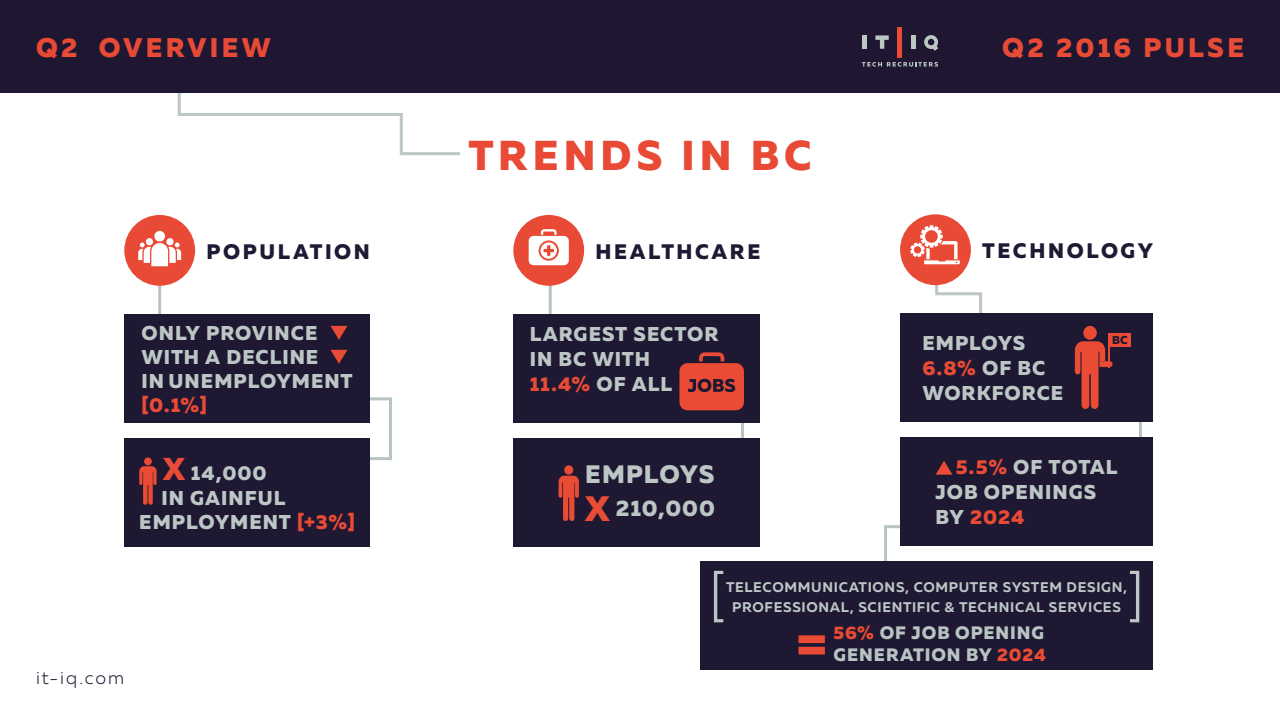
<style>
.page{position:relative;width:1280px;height:720px;background:#fff}
.page>*{position:absolute;margin:0;border:0;box-sizing:border-box;transform-origin:0 0}
.t1{font:800 41.8px "Muller";letter-spacing:.115em;color:#e84a36}
.Header_Descriptor{font:800 35.3px "Muller";color:#e94b36}
.Header_Descriptor-2{font:800 31.6px "Muller";color:#e94b36}
.t2{font:800 26.9px "Muller";letter-spacing:.12em;color:#e84a36}
.t3{font:800 25.2px "Muller";letter-spacing:.04em;color:#bcc7c5}
.t4{font:800 22.4px "Muller";letter-spacing:.045em;color:#bcc7c5}
.t5{font:800 21px "Muller";letter-spacing:.125em;color:#201933}
.t6{font:800 20px/25px "Muller";letter-spacing:.045em;color:#bcc7c5}
.t7{font:800 20px "Muller";color:#e94b35}
.t8{font:800 18px/22px "Muller";letter-spacing:.05em;color:#b8c4c2}
.t9{font:300 18px "Muller";letter-spacing:.11em;color:#221c34}
.t10{font:700 14px/20px "Muller";letter-spacing:.05em;color:#bcc7c5;text-align:center}
.t11{font:800 11.5px "Muller";color:#1f1833}
.s1{color:#e94b35}
</style>
<div class="page">
<svg style="left:177px;top:93px;width:283px;height:63px"></svg>
<svg style="left:883px;top:525px;width:26px;height:37px"></svg>
<svg style="left:360px;top:397px;width:32px;height:63px"></svg>
<hr style="left:158px;top:285px;width:3px;height:29px;background:#b8c4c2">
<hr style="left:549px;top:285px;width:3px;height:29px;background:#b8c4c2">
<hr style="left:741px;top:414px;width:3px;height:30px;background:#b8c4c2">
<hr style="left:1139px;top:413px;width:3px;height:29px;background:#b8c4c2">
<svg style="left:934px;top:282px;width:48px;height:31px"></svg>
<div style="left:0;top:0;width:1280px;height:93px;background:#1f1732"></div>
<hr style="left:898px;top:27px;width:4px;height:31px;background:#e94b36">
<div style="left:862px;top:35px;width:5px;height:14px;background:#bcc7c5"></div>
<hr style="left:911px;top:35px;width:4px;height:14px;background:#bcc7c5">
<svg style="left:875px;top:35px;width:14px;height:14px"></svg>
<svg style="left:862px;top:62px;width:76px;height:5px"></svg>
<svg style="left:924px;top:35px;width:14px;height:16px"></svg>
<div style="left:513px;top:215px;width:71px;height:71px;background:#e84a36;border-radius:50%"></div>
<svg style="left:529px;top:229px;width:40px;height:36px"></svg>
<div style="left:513px;top:438px;width:247px;height:108px;background:#1f1833"></div>
<div style="left:564px;top:465px;width:9px;height:10px;background:#e84c35;border-radius:50%"></div>
<svg style="left:559px;top:476px;width:20px;height:45px"></svg>
<div style="left:513px;top:314px;width:247px;height:108px;background:#1f1833"></div>
<svg style="left:679px;top:352px;width:65px;height:58px"></svg>
<div style="left:900px;top:214px;width:71px;height:71px;background:#e84a36;border-radius:50%"></div>
<svg style="left:910px;top:225px;width:50px;height:39px"></svg>
<div style="left:900px;top:313px;width:253px;height:109px;background:#1f1833"></div>
<div style="left:900px;top:437px;width:253px;height:109px;background:#1f1833"></div>
<div style="left:1083px;top:326px;width:14px;height:14px;background:#e94b35;border-radius:50%"></div>
<svg style="left:1075px;top:341px;width:39px;height:68px"></svg>
<hr style="left:1109px;top:333px;width:1px;height:35px;background:#e94b35">
<div style="left:1109px;top:333px;width:22px;height:13px;background:#e94b35"></div>
<svg style="left:936px;top:461px;width:17px;height:14px"></svg>
<div style="left:124px;top:215px;width:71px;height:71px;background:#e84a36;border-radius:50%"></div>
<div style="left:154px;top:231px;width:11px;height:11px;background:#fff;border-radius:50%"></div>
<div style="left:166px;top:238px;width:8px;height:7px;background:#fff;border-radius:50%"></div>
<div style="left:146px;top:238px;width:7px;height:7px;background:#fff;border-radius:50%"></div>
<svg style="left:138px;top:243px;width:43px;height:23px"></svg>
<div style="left:124px;top:314px;width:246px;height:108px;background:#1f1833"></div>
<div style="left:124px;top:438px;width:246px;height:108px;background:#1f1833"></div>
<div style="left:144px;top:457px;width:8px;height:8px;background:#e84c35;border-radius:50%"></div>
<svg style="left:139px;top:466px;width:18px;height:39px"></svg>
<svg style="left:330px;top:326px;width:17px;height:14px"></svg>
<svg style="left:330px;top:350px;width:17px;height:14px"></svg>
<div style="left:700px;top:562px;width:453px;height:108px;background:#1f1833"></div>
<svg style="left:1130px;top:571px;width:9px;height:51px"></svg>
<svg style="left:714px;top:571px;width:9px;height:51px"></svg>
<svg style="left:798px;top:635px;width:27px;height:20px"></svg>
<p class="t2" style="left:36px;top:31px;width:236px">Q2 OVERVIEW</p>
<p class="t2" style="left:1002px;top:31px;width:243px">Q2 2016 PULSE</p>
<p class="t5" style="left:207px;top:238px;width:165px">POPULATION</p>
<p class="t6" style="left:142px;top:320px;width:177px">ONLY PROVINCE</p>
<p class="t6" style="left:142px;top:344px;width:178px">WITH A DECLINE</p>
<p class="t6" style="left:142px;top:368px;width:213px">IN UNEMPLOYMENT</p>
<p class="t7" style="left:142px;top:392px;width:67px">[0.1%]</p>
<p class="Header_Descriptor-2" style="left:163px;top:449px;width:23px">X</p>
<p class="t6" style="left:191px;top:460px;width:77px">14,000</p>
<p class="t6" style="left:162px;top:485px;width:126px">IN GAINFUL</p>
<p class="t6" style="left:139px;top:510px;width:217px">EMPLOYMENT <span class="s1">[+3%]</span></p>
<p class="t9" style="left:36px;top:667px;width:90px">it-iq.com</p>
<p class="t1" style="left:469px;top:129px;width:344px">TRENDS IN BC</p>
<p class="t5" style="left:596px;top:238px;width:166px">HEALTHCARE</p>
<p class="t6" style="left:530px;top:322px;width:191px">LARGEST SECTOR<br>IN BC WITH<br><span class="s1">11.4%</span> OF ALL</p>
<p class="t3" style="left:585px;top:458px;width:131px">EMPLOYS</p>
<p class="Header_Descriptor" style="left:585px;top:486px;width:26px">X</p>
<p class="t4" style="left:616px;top:494px;width:101px">210,000</p>
<p class="t5" style="left:982px;top:237px;width:172px">TECHNOLOGY</p>
<p class="t6" style="left:922px;top:331px;width:142px">EMPLOYS<br><span class="s1">6.8%</span> OF BC<br>WORKFORCE</p>
<p class="t11" style="left:1112px;top:332px;width:17px">BC</p>
<p class="t6" style="left:956px;top:455px;width:163px"><span class="s1">5.5%</span> OF TOTAL</p>
<p class="t6" style="left:936px;top:480px;width:162px">JOB OPENINGS<br>BY <span class="s1">2024</span></p>
<p class="t10" style="left:726px;top:577px;width:402px">TELECOMMUNICATIONS, COMPUTER SYSTEM DESIGN,<br>PROFESSIONAL, SCIENTIFIC &amp; TECHNICAL SERVICES</p>
<p class="t8" style="left:833px;top:621px;width:214px"><span class="s1">56%</span> OF JOB OPENING<br>GENERATION BY <span class="s1">2024</span></p>
</div>
